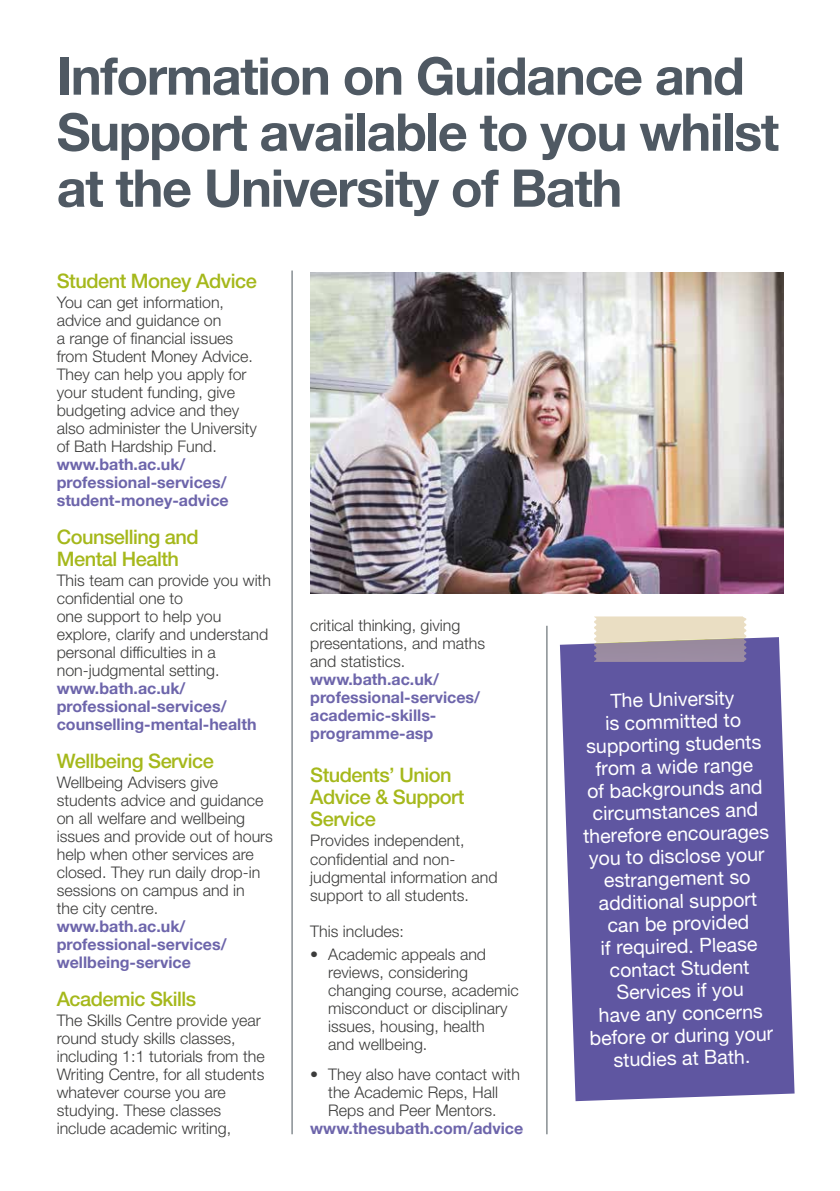
<style>
.page{position:relative;width:840px;height:1191px;background:#fff}
.page>*{position:absolute;margin:0;border:0;box-sizing:border-box;transform-origin:0 0}
.t1{font:700 52px/56px "Helvetica Neue";letter-spacing:-.025em;color:#4f5963}
.t2{font:500 20px/22px "Helvetica Neue LT Std";letter-spacing:-.025em;color:#a5b81b}
.t3{font:19.6px/22.4px "Helvetica Neue";color:#fff;text-align:center}
.t4{font:300 16px/18px "Helvetica Neue LT Std";color:#3c3c3b}
.t5{font:700 16px/18px "Helvetica Neue";color:#6d65ab}
</style>
<div class="page">
<img style="left:310px;top:272px;width:472px;height:322px">
<svg style="left:559px;top:637px;width:235px;height:464px;background:#6b63a8"></svg>
<div style="left:594px;top:616px;width:152px;height:21px;background:#eadec3"></div>
<img style="left:593px;top:637px;width:153px;height:25px">
<hr style="left:291px;top:270px;width:1px;height:864px;background:#4c565c">
<hr style="left:546px;top:626px;width:1px;height:508px;background:#4c565c">
<h1 class="t1" style="left:57px;top:49px;width:723px">Information on Guidance and<br>Support available to you whilst at the University of Bath</h1>
<p class="t2" style="left:57px;top:270px;width:201px">Student Money Advice</p>
<p class="t4" style="left:57px;top:293px;width:202px">You can get information, advice and guidance on<br>a range of financial issues from Student Money Advice.<br>They can help you apply for your student funding, give budgeting advice and they also administer the University of Bath Hardship Fund.</p>
<p class="t5" style="left:57px;top:456px;width:173px">www.bath.ac.uk/ professional-services/ student-money-advice</p>
<p class="t2" style="left:57px;top:526px;width:143px">Counselling and<br>Mental Health</p>
<p class="t4" style="left:57px;top:571px;width:215px">This team can provide you with confidential one to<br>one support to help you explore, clarify and understand personal difficulties in a non-judgmental setting.</p>
<p class="t5" style="left:57px;top:680px;width:201px">www.bath.ac.uk/ professional-services/ counselling-mental-health</p>
<p class="t2" style="left:57px;top:750px;width:158px">Wellbeing Service</p>
<p class="t4" style="left:57px;top:773px;width:218px">Wellbeing Advisers give students advice and guidance on all welfare and wellbeing issues and provide out of hours help when other services are closed. They run daily drop-in sessions on campus and in<br>the city centre.</p>
<p class="t5" style="left:57px;top:918px;width:171px">www.bath.ac.uk/ professional-services/ wellbeing-service</p>
<p class="t2" style="left:57px;top:988px;width:141px">Academic Skills</p>
<p class="t4" style="left:57px;top:1011px;width:209px">The Skills Centre provide year round study skills classes, including 1:1 tutorials from the<br>Writing Centre, for all students whatever course you are studying. These classes include academic writing,</p>
<p class="t4" style="left:310px;top:615px;width:176px">critical thinking, giving presentations, and maths and statistics.</p>
<p class="t5" style="left:310px;top:670px;width:171px">www.bath.ac.uk/ professional-services/ academic-skills&shy;programme-asp</p>
<p class="t2" style="left:310px;top:764px;width:156px">Students’ Union<br>Advice &amp; Support<br>Service</p>
<p class="t4" style="left:310px;top:831px;width:189px">Provides independent, confidential and non&shy;judgmental information and support to all students.</p>
<p class="t4" style="left:310px;top:921px;width:95px">This includes:</p>
<p class="t4" style="left:328px;top:945px;width:192px;text-indent:-18px">• Academic appeals and reviews, considering changing course, academic misconduct or disciplinary issues, housing, health<br>and wellbeing.</p>
<p class="t4" style="left:310px;top:1064px;width:211px;text-align:center">• They also have contact with the Academic Reps, Hall<br>Reps and Peer Mentors.</p>
<p class="t5" style="left:310px;top:1119px;width:214px">www.thesubath.com/advice</p>
<p class="t3" style="left:580px;top:690px;width:188px;rotate:-1deg">The University<br>is committed to supporting students from a wide range<br>of backgrounds and circumstances and therefore encourages you to disclose your estrangement so additional support can be provided<br>if required. Please contact Student<br>Services if you<br>have any concerns before or during your studies at Bath.</p>
</div>
